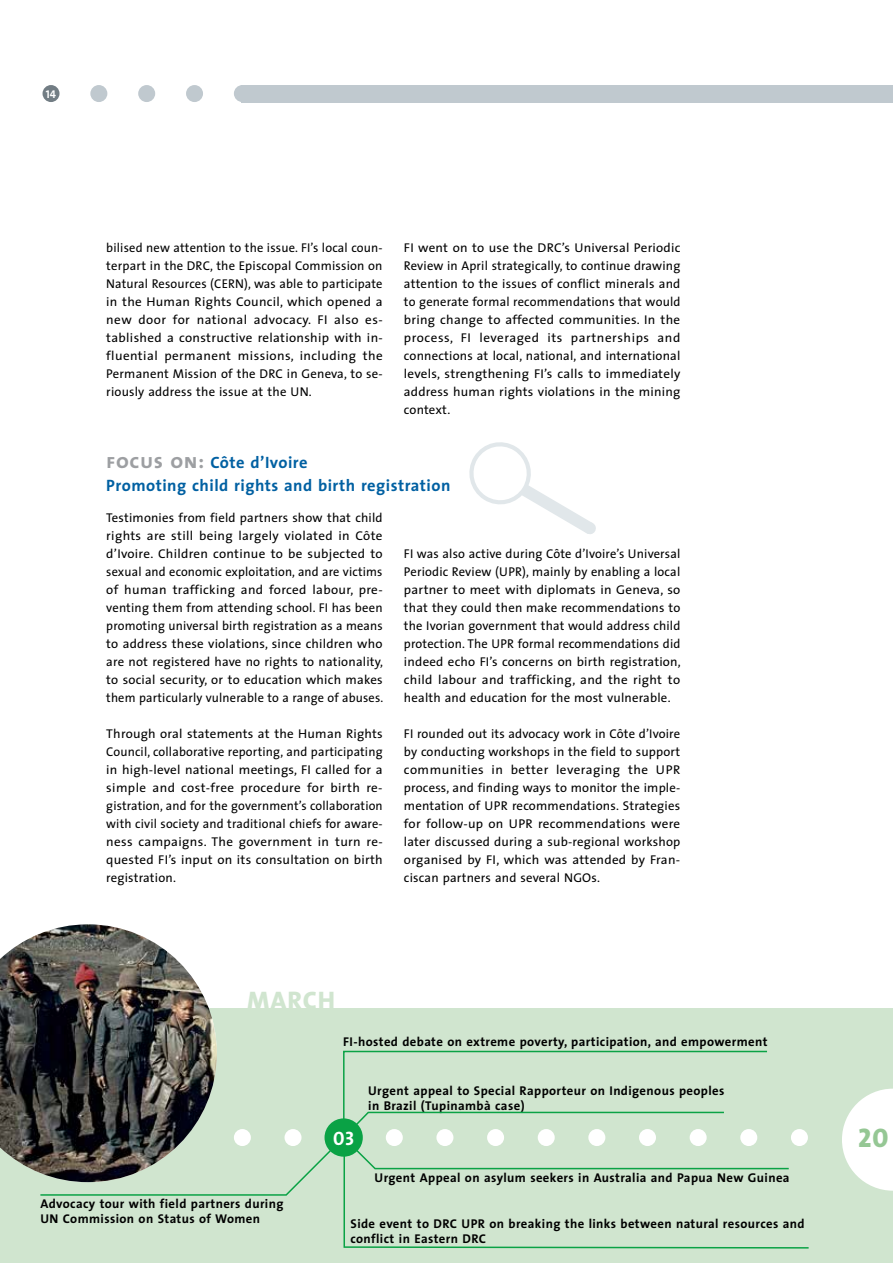
<style>
.page{position:relative;width:893px;height:1263px;background:#fff}
.page>*{position:absolute;margin:0;border:0;box-sizing:border-box;transform-origin:0 0}
.fi_zwischenüberschri{font:27px "The Sans Extra Bold Caps";color:#95c794}
.fi_H1_a{font:800 25.5px "The Sans";letter-spacing:.03em;color:#d0e5cf}
.fi_zwischenüberschri-2{font:19.5px "The Sans Bold Caps";color:#fff}
.fi_zwischenüberschri-3{font:700 16.5px/22.5px "The Sans";letter-spacing:.03em;color:#0060a2}
.fi_editorial{font:12.75px/18px "The Sans";letter-spacing:.015em;color:#000;text-align:justify}
.fi_zwischenüberschri-4{font:700 12.75px/15px "The Sans";letter-spacing:.03em;color:#000}
.t1{font:11.25px "The Sans Bold Caps";color:#fff}
.s1{font-family:"The Sans Bold Caps";font-weight:400;font-size:21px;color:#9d9fa2}
</style>
<div class="page">
<div style="left:0;top:1008px;width:893px;height:255px;background:#d0e5cf"></div>
<div style="left:43px;top:85px;width:17px;height:17px;background:#727d84;border-radius:50%"></div>
<div style="left:241px;top:85px;width:652px;height:17px;background:#c0c9cf"></div>
<div style="left:186px;top:85px;width:17px;height:17px;background:#c0c9cf;border-radius:50%"></div>
<div style="left:234px;top:85px;width:17px;height:17px;background:#c0c9cf;border-radius:50%"></div>
<div style="left:138px;top:85px;width:17px;height:17px;background:#c0c9cf;border-radius:50%"></div>
<div style="left:90px;top:85px;width:17px;height:17px;background:#c0c9cf;border-radius:50%"></div>
<svg style="left:343px;top:1142px;width:466px;height:107px"></svg>
<svg style="left:40px;top:1050px;width:750px;height:146px"></svg>
<div style="left:234px;top:1129px;width:17px;height:17px;background:#fff;border-radius:50%"></div>
<div style="left:284px;top:1129px;width:18px;height:17px;background:#fff;border-radius:50%"></div>
<div style="left:325px;top:1118px;width:38px;height:39px;background:#0aa245;border-radius:50%"></div>
<div style="left:386px;top:1129px;width:17px;height:17px;background:#fff;border-radius:50%"></div>
<div style="left:436px;top:1129px;width:17px;height:17px;background:#fff;border-radius:50%"></div>
<div style="left:487px;top:1129px;width:17px;height:17px;background:#fff;border-radius:50%"></div>
<div style="left:538px;top:1129px;width:17px;height:17px;background:#fff;border-radius:50%"></div>
<div style="left:588px;top:1129px;width:17px;height:17px;background:#fff;border-radius:50%"></div>
<div style="left:639px;top:1129px;width:17px;height:17px;background:#fff;border-radius:50%"></div>
<div style="left:690px;top:1129px;width:17px;height:17px;background:#fff;border-radius:50%"></div>
<div style="left:740px;top:1129px;width:17px;height:17px;background:#fff;border-radius:50%"></div>
<div style="left:791px;top:1129px;width:17px;height:17px;background:#fff;border-radius:50%"></div>
<svg style="left:842px;top:1089px;width:51px;height:102px"></svg>
<svg style="left:469px;top:442px;width:127px;height:92px"></svg>
<img style="left:0;top:924px;width:217px;height:258px">
<p class="t1" style="left:46px;top:84px;width:12px">14</p>
<p class="fi_editorial" style="left:106px;top:238px;width:278px">bilised new attention to the issue. FI’s local coun&shy;terpart in the DRC, the Episcopal Commission on Natural Resources (CERN), was able to participate in the Human Rights Council, which opened a new door for national advocacy. FI also es&shy;tablished a constructive relationship with in&shy;fluential permanent missions, including the Permanent Mission of the DRC in Geneva, to se&shy;riously address the issue at the UN.</p>
<p class="fi_editorial" style="left:404px;top:238px;width:278px">FI went on to use the DRC’s Universal Periodic Review in April strategically, to continue drawing attention to the issues of conflict minerals and to generate formal recommendations that would bring change to affected communities. In the process, FI leveraged its partnerships and connections at local, national, and international levels, strengthening FI’s calls to immediately address human rights violations in the mining context.</p>
<p class="fi_zwischenüberschri-3" style="left:106px;top:451px;width:346px"><span class="s1">focus on:</span> Côte d’Ivoire<br>Promoting child rights and birth registration</p>
<p class="fi_editorial" style="left:106px;top:508px;width:278px;text-align:left">Testimonies from field partners show that child rights are still being largely violated in Côte d’Ivoire. Children continue to be subjected to sexual and economic exploitation, and are victims of human trafficking and forced labour, pre&shy;venting them from attending school. FI has been promoting universal birth registration as a means to address these violations, since children who are not registered have no rights to nationality, to social security, or to education which makes them particularly vulnerable to a range of abuses.</p>
<p class="fi_editorial" style="left:106px;top:724px;width:278px">Through oral statements at the Human Rights Council, collaborative reporting, and participating in high-level national meetings, FI called for a simple and cost-free procedure for birth re&shy;gistration, and for the government’s collaboration with civil society and traditional chiefs for aware&shy;ness campaigns. The government in turn re&shy;quested FI’s input on its consultation on birth registration.</p>
<p class="fi_editorial" style="left:404px;top:544px;width:278px">FI was also active during Côte d’Ivoire’s Universal Periodic Review (UPR), mainly by enabling a local partner to meet with diplomats in Geneva, so that they could then make recommendations to the Ivorian government that would address child protection. The UPR formal recommendations did indeed echo FI’s concerns on birth registration, child labour and trafficking, and the right to health and education for the most vulnerable.</p>
<p class="fi_editorial" style="left:404px;top:724px;width:278px">FI rounded out its advocacy work in Côte d’Ivoire by conducting workshops in the field to support communities in better leveraging the UPR process, and finding ways to monitor the imple&shy;mentation of UPR recommendations. Strategies for follow-up on UPR recommendations were later discussed during a sub-regional workshop organised by FI, which was attended by Fran&shy;ciscan partners and several NGOs.</p>
<p class="fi_H1_a" style="left:247px;top:978px;width:89px">MARCH</p>
<p class="fi_zwischenüberschri-4" style="left:343px;top:1034px;width:426px">FI-hosted debate on extreme poverty, participation, and empowerment</p>
<p class="fi_zwischenüberschri-4" style="left:368px;top:1082px;width:358px">Urgent appeal to Special Rapporteur on Indigenous peoples in Brazil (Tupinambà case)</p>
<p class="fi_zwischenüberschri-2" style="left:333px;top:1122px;width:23px">03</p>
<p class="fi_zwischenüberschri" style="left:858px;top:1115px;width:32px">20</p>
<p class="fi_zwischenüberschri-4" style="left:40px;top:1196px;width:245px">Advocacy tour with field partners during<br>UN Commission on Status of Women</p>
<p class="fi_zwischenüberschri-4" style="left:375px;top:1170px;width:416px">Urgent Appeal on asylum seekers in Australia and Papua New Guinea</p>
<p class="fi_zwischenüberschri-4" style="left:351px;top:1216px;width:456px">Side event to DRC UPR on breaking the links between natural resources and conflict in Eastern DRC</p>
</div>
